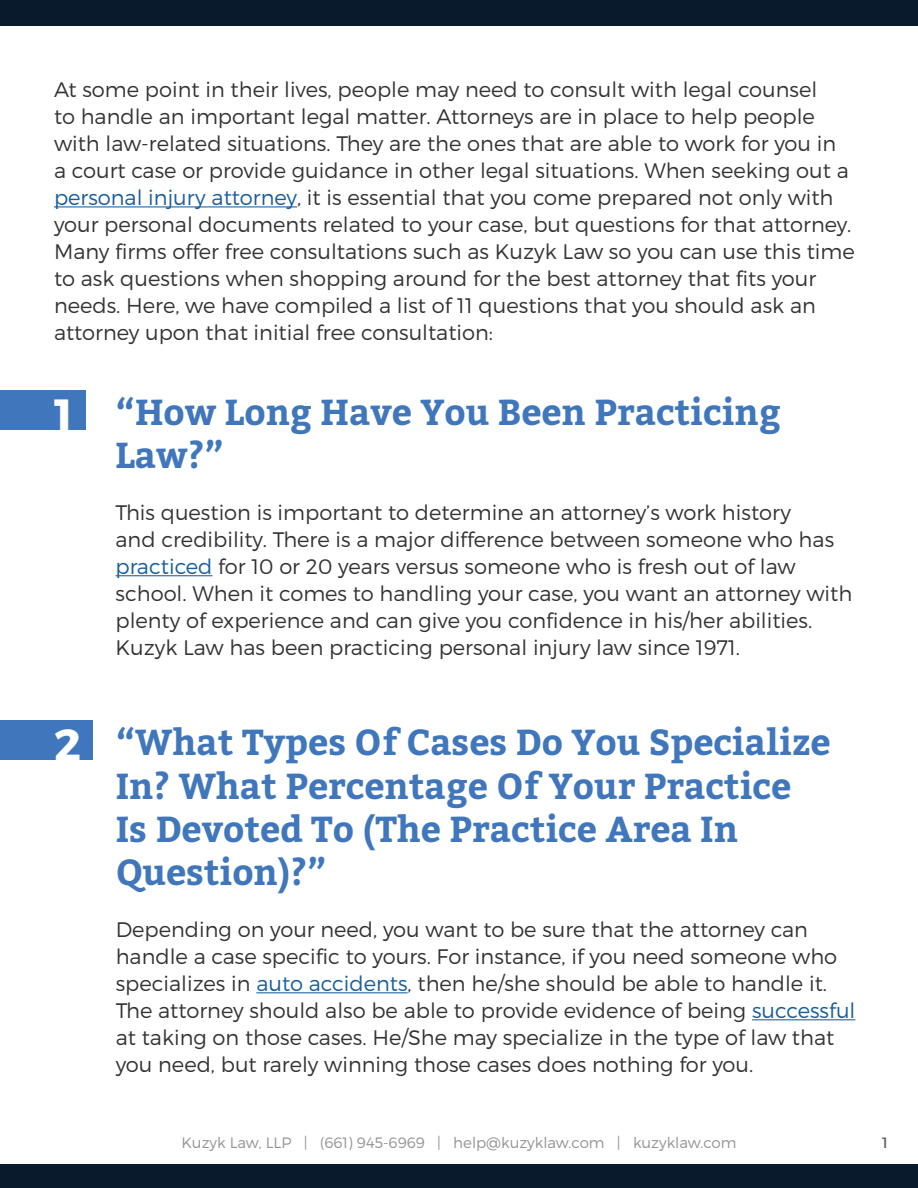
<style>
.page{position:relative;width:918px;height:1188px;background:#fff}
.page>*{position:absolute;margin:0;border:0;box-sizing:border-box;transform-origin:0 0}
.t1{font:700 45px "Montserrat";color:#fff}
.t2{font:700 36px/43.2px "Bitter";color:#4077bc}
.t3{font:300 21px/27px "Montserrat";color:#323332}
.t4{font:300 15px "Montserrat";color:#939393}
.t5{font:15px "Montserrat";color:#656666}
.s1{color:#175d9e}
.s2{font-family:"Montserrat";font-size:45px;color:#fff}
</style>
<div class="page">
<div style="left:0;top:0;width:918px;height:25px;background:#091a2c"></div>
<div style="left:0;top:1164px;width:918px;height:24px;background:#091a2c"></div>
<hr style="left:54px;top:206px;width:243px;height:1px;background:#175d9e">
<div style="left:0;top:390px;width:86px;height:39px;background:#4077bc"></div>
<hr style="left:116px;top:575px;width:97px;height:1px;background:#175d9e">
<div style="left:0;top:721px;width:93px;height:39px;background:#4077bc"></div>
<hr style="left:256px;top:992px;width:152px;height:1px;background:#175d9e">
<hr style="left:752px;top:1019px;width:103px;height:1px;background:#175d9e">
<p class="t3" style="left:54px;top:77px;width:802px">At some point in their lives, people may need to consult with legal counsel<br>to handle an important legal matter. Attorneys are in place to help people with law-related situations. They are the ones that are able to work for you in<br>a court case or provide guidance in other legal situations. When seeking out a <span class="s1">personal injury attorney</span>, it is essential that you come prepared not only with your personal documents related to your case, but questions for that attorney.<br>Many firms offer free consultations such as Kuzyk Law so you can use this time to ask questions when shopping around for the best attorney that fits your needs. Here, we have compiled a list of 11 questions that you should ask an attorney upon that initial free consultation:</p>
<h2 class="t2" style="left:116px;top:393px;width:667px;text-indent:-62px"><span class="s2">1</span> “How Long Have You Been Practicing<br>Law?”</h2>
<h1 class="t1" style="left:54px;top:726px;width:28px">2</h1>
<p class="t3" style="left:116px;top:500px;width:738px">This question is important to determine an attorney’s work history<br>and credibility. There is a major difference between someone who has <span class="s1">practiced</span> for 10 or 20 years versus someone who is fresh out of law school. When it comes to handling your case, you want an attorney with plenty of experience and can give you confidence in his/her abilities.<br>Kuzyk Law has been practicing personal injury law since 1971.</p>
<h2 class="t2" style="left:116px;top:724px;width:716px">“What Types Of Cases Do You Specialize<br>In? What Percentage Of Your Practice<br>Is Devoted To (The Practice Area In<br>Question)?”</h2>
<p class="t3" style="left:116px;top:917px;width:741px">Depending on your need, you want to be sure that the attorney can handle a case specific to yours. For instance, if you need someone who specializes in <span class="s1">auto accidents</span>, then he/she should be able to handle it.<br>The attorney should also be able to provide evidence of being <span class="s1">successful </span>at taking on those cases. He/She may specialize in the type of law that you need, but rarely winning those cases does nothing for you.</p>
<p class="t4" style="left:181px;top:1135px;width:557px">Kuzyk Law, LLP | (661) 945-6969 | help@kuzyklaw.com | kuzyklaw.com</p>
<p class="t5" style="left:882px;top:1134px;width:7px">1</p>
</div>
